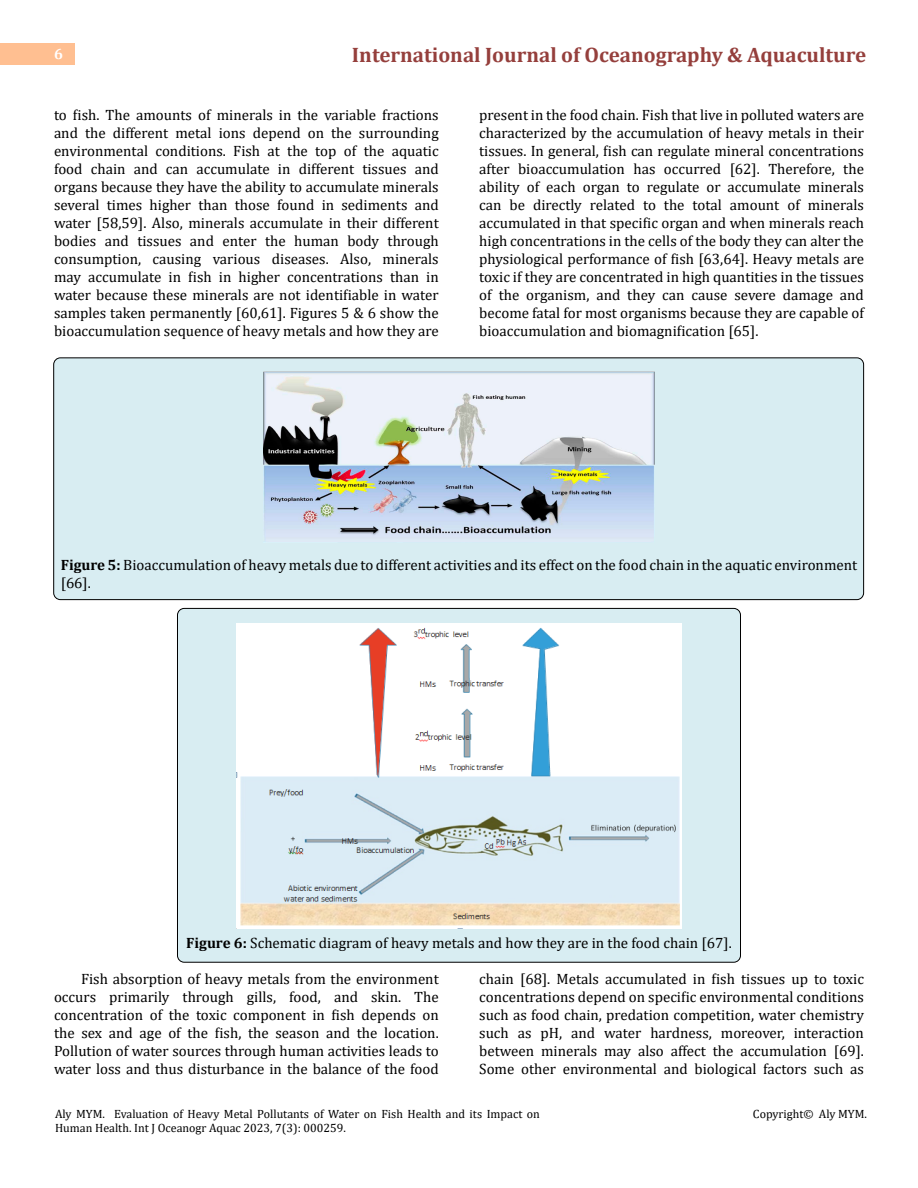
<style>
.page{position:relative;width:918px;height:1188px;background:#fff}
.page>*{position:absolute;margin:0;border:0;box-sizing:border-box;transform-origin:0 0}
.t1{font:700 21px "Cambria";color:#953f3c}
.t2{font:15px/18px "Cambria";color:#000;text-align:justify}
.t3{font:700 15px "Cambria";color:#fff}
.t4{font:12px/14.4px "Cambria";color:#000}
.s1{font-weight:700}
</style>
<div class="page">
<div style="left:0;top:43px;width:75px;height:21px;background:#ffbf91"></div>
<div style="left:177px;top:608px;width:564px;height:354px;background:#d8edf2;border-radius:7px"></div>
<div style="left:54px;top:358px;width:810px;height:242px;background:#d8edf2;border-radius:7px"></div>
<div style="left:53px;top:357px;width:811px;height:243px;border:1px solid #000;border-radius:7px"></div>
<img style="left:264px;top:372px;width:390px;height:164px">
<img style="left:236px;top:624px;width:446px;height:305px">
<p class="t3" style="left:54px;top:44px;width:10px">6</p>
<h1 class="t1" style="left:352px;top:40px;width:516px">International Journal of Oceanography &amp; Aquaculture</h1>
<p class="t2" style="left:54px;top:105px;width:386px">to fish. The amounts of minerals in the variable fractions and the different metal ions depend on the surrounding environmental conditions. Fish at the top of the aquatic food chain and can accumulate in different tissues and organs because they have the ability to accumulate minerals several times higher than those found in sediments and water [58,59]. Also, minerals accumulate in their different bodies and tissues and enter the human body through consumption, causing various diseases. Also, minerals may accumulate in fish in higher concentrations than in water because these minerals are not identifiable in water samples taken permanently [60,61]. Figures 5 &amp; 6 show the bioaccumulation sequence of heavy metals and how they are</p>
<p class="t2" style="left:479px;top:105px;width:386px">present in the food chain. Fish that live in polluted waters are characterized by the accumulation of heavy metals in their tissues. In general, fish can regulate mineral concentrations after bioaccumulation has occurred [62]. Therefore, the ability of each organ to regulate or accumulate minerals can be directly related to the total amount of minerals accumulated in that specific organ and when minerals reach high concentrations in the cells of the body they can alter the physiological performance of fish [63,64]. Heavy metals are toxic if they are concentrated in high quantities in the tissues of the organism, and they can cause severe damage and become fatal for most organisms because they are capable of bioaccumulation and biomagnification [65].</p>
<p class="t2" style="left:61px;top:555px;width:798px"><span class="s1">Figure 5:</span> Bioaccumulation of heavy metals due to different activities and its effect on the food chain in the aquatic environment [66].</p>
<p class="t2" style="left:186px;top:933px;width:547px"><span class="s1">Figure 6:</span> Schematic diagram of heavy metals and how they are in the food chain [67].</p>
<p class="t2" style="left:54px;top:969px;width:386px;text-indent:27px">Fish absorption of heavy metals from the environment occurs primarily through gills, food, and skin. The concentration of the toxic component in fish depends on the sex and age of the fish, the season and the location.<br>Pollution of water sources through human activities leads to water loss and thus disturbance in the balance of the food</p>
<p class="t2" style="left:479px;top:969px;width:386px">chain [68]. Metals accumulated in fish tissues up to toxic concentrations depend on specific environmental conditions such as food chain, predation competition, water chemistry such as pH, and water hardness, moreover, interaction between minerals may also affect the accumulation [69].<br>Some other environmental and biological factors such as</p>
<p class="t4" style="left:55px;top:1106px;width:486px">Aly MYM. Evaluation of Heavy Metal Pollutants of Water on Fish Health and its Impact on<br>Human Health. Int J Oceanogr Aquac 2023, 7(3): 000259.</p>
<p class="t4" style="left:753px;top:1106px;width:116px">Copyright© Aly MYM.</p>
</div>
